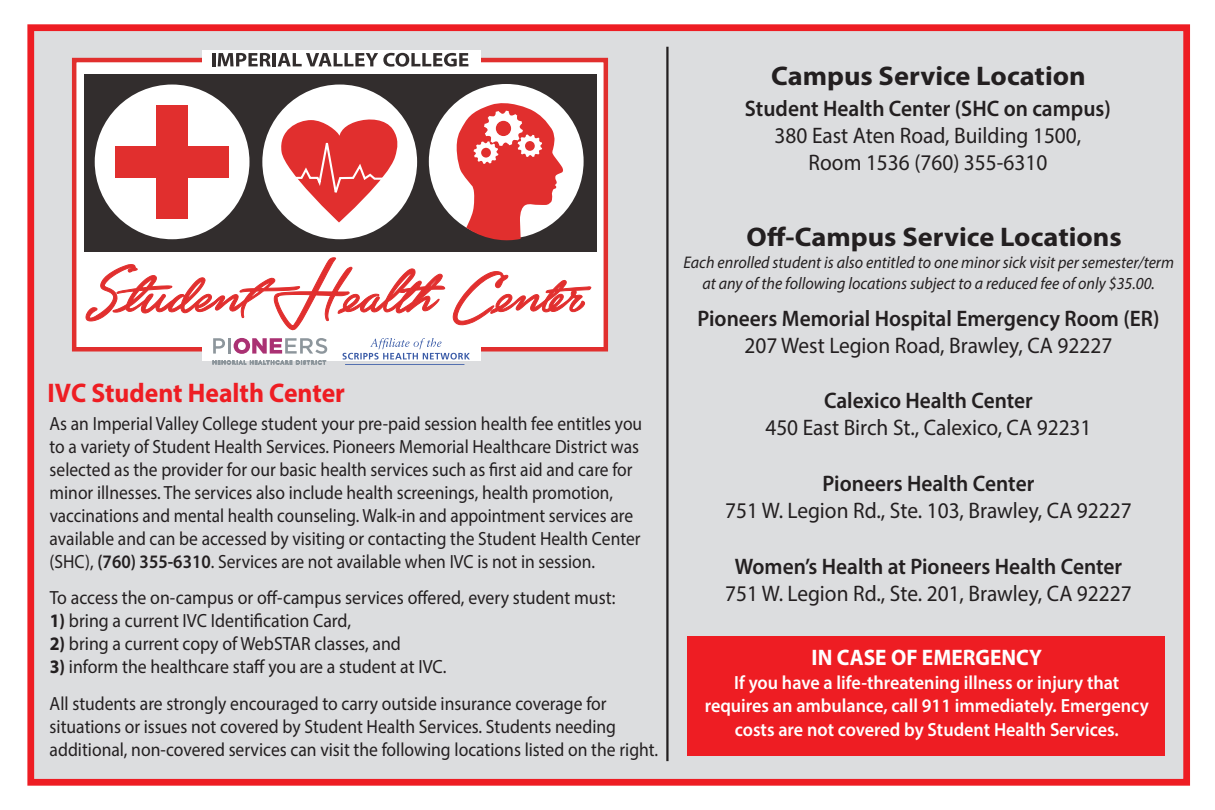
<style>
.page{position:relative;width:1215px;height:810px;background:#fff}
.page>*{position:absolute;margin:0;border:0;box-sizing:border-box;transform-origin:0 0}
.t1{font:700 27px "Myriad Pro";color:#231f20;scale:1.05 1}
.t2{font:700 27px "Myriad Pro";color:#ee1d23;scale:.95 1}
.t3{font:22.5px/27px "Myriad Pro";color:#231f20;text-align:center;scale:.95 1}
.t4{font:600 22.5px "Myriad Pro";color:#231f20;scale:.95 1}
.t5{font:700 22.5px "Myriad Pro";color:#fff;scale:.95 1}
.t6{font:19.12px/22.9px "Myriad Pro";color:#231f20;scale:.91 1}
.t7{font:19.12px/36.4px "Myriad Pro";color:#231f20;scale:.93 1}
.t8{font:19.12px/22.9px "Myriad Pro";color:#231f20;scale:.92 1}
.t9{font:600 19.12px/23.4px "Myriad Pro";color:#fff;text-align:center;scale:.95 1}
.t10{font:italic 16.88px/21.2px "Myriad Pro";color:#231f20;text-align:center;scale:.95 1}
.s1{font-weight:600}
.s2{font-weight:700}
</style>
<div class="page">
<div style="left:34px;top:31px;width:1149px;height:748px;background:#dcdddf"></div>
<div style="left:27px;top:24px;width:1163px;height:762px;border:7px solid #ee1d23"></div>
<div style="left:688px;top:636px;width:477px;height:120px;background:#ee1d23"></div>
<div style="left:74px;top:60px;width:532px;height:289px;background:#fff"></div>
<div style="left:72px;top:58px;width:536px;height:294px;border:4px solid #e12f2e"></div>
<div style="left:84px;top:74px;width:512px;height:178px;background:#322d2d"></div>
<div style="left:95px;top:85px;width:154px;height:154px;background:#fff;border-radius:50%"></div>
<div style="left:115px;top:146px;width:114px;height:32px;background:#e12f2e"></div>
<div style="left:156px;top:105px;width:32px;height:114px;background:#e12f2e"></div>
<div style="left:262px;top:85px;width:155px;height:154px;background:#fff;border-radius:50%"></div>
<svg style="left:278px;top:119px;width:121px;height:103px"></svg>
<div style="left:429px;top:84px;width:155px;height:155px;background:#fff;border-radius:50%"></div>
<svg style="left:453px;top:99px;width:110px;height:142px"></svg>
<div style="left:496px;top:121px;width:15px;height:15px;background:#e12f2e;border-radius:50%"></div>
<div style="left:525px;top:141px;width:10px;height:10px;background:#e12f2e;border-radius:50%"></div>
<div style="left:481px;top:148px;width:10px;height:10px;background:#e12f2e;border-radius:50%"></div>
<div style="left:202px;top:340px;width:279px;height:21px;background:#fff"></div>
<div style="left:202px;top:50px;width:279px;height:21px;background:#fff"></div>
<svg style="left:212px;top:53px;width:256px;height:14px"></svg>
<svg style="left:86px;top:257px;width:359px;height:73px"></svg>
<svg style="left:453px;top:271px;width:138px;height:54px"></svg>
<svg style="left:343px;top:338px;width:127px;height:22px"></svg>
<hr style="left:345px;top:364px;width:119px;height:1px;background:#3a5ba7">
<svg style="left:213px;top:338px;width:12px;height:16px"></svg>
<hr style="left:228px;top:338px;width:3px;height:16px;background:#8d969c">
<svg style="left:234px;top:338px;width:93px;height:16px"></svg>
<svg style="left:213px;top:360px;width:113px;height:4px"></svg>
<hr style="left:666px;top:47px;width:3px;height:714px;background:#231f20">
<h1 class="t2" style="left:48px;top:383px;width:315px">IVC Student Health Center</h1>
<p class="t6" style="left:50px;top:414px;width:653px">As an Imperial Valley College student your pre-paid session health fee entitles you to a variety of Student Health Services. Pioneers Memorial Healthcare District was selected as the provider for our basic health services such as first aid and care for minor illnesses. The services also include health screenings, health promotion, vaccinations and mental health counseling. Walk-in and appointment services are available and can be accessed by visiting or contacting the Student Health Center (SHC), <span class="s1">(760) 355-6310</span>. Services are not available when IVC is not in session.</p>
<p class="t7" style="left:50px;top:581px;width:610px">To access the on-campus or off-campus services offered, every student must:</p>
<p class="t7" style="left:50px;top:604px;width:326px"><span class="s2">1)</span> bring a current IVC Identification Card,</p>
<p class="t7" style="left:50px;top:627px;width:379px"><span class="s2">2)</span> bring a current copy of WebSTAR classes, and</p>
<p class="t7" style="left:50px;top:650px;width:600px"><span class="s2">3)</span> inform the healthcare staff you are a student at IVC.<br>All students are strongly encouraged to carry outside insurance coverage for</p>
<p class="t8" style="left:50px;top:716px;width:663px">situations or issues not covered by Student Health Services. Students needing additional, non-covered services can visit the following locations listed on the right.</p>
<h1 class="t1" style="left:771px;top:65px;width:301px">Campus Service Location</h1>
<p class="t4" style="left:745px;top:100px;width:387px">Student Health Center (SHC on campus)</p>
<p class="t3" style="left:775px;top:124px;width:324px">380 East Aten Road, Building 1500,<br>Room 1536 (760) 355-6310</p>
<h1 class="t1" style="left:746px;top:227px;width:359px">Off-Campus Service Locations</h1>
<p class="t10" style="left:683px;top:253px;width:518px">Each enrolled student is also entitled to one minor sick visit per semester/term at any of the following locations subject to a reduced fee of only $35.00.</p>
<p class="t4" style="left:697px;top:310px;width:488px">Pioneers Memorial Hospital Emergency Room (ER)</p>
<p class="t3" style="left:745px;top:333px;width:389px">207 West Legion Road, Brawley, CA 92227</p>
<p class="t4" style="left:824px;top:392px;width:221px">Calexico Health Center</p>
<p class="t3" style="left:765px;top:416px;width:345px">450 East Birch St., Calexico, CA 92231</p>
<p class="t4" style="left:823px;top:475px;width:224px">Pioneers Health Center</p>
<p class="t3" style="left:725px;top:499px;width:430px">751 W. Legion Rd., Ste. 103, Brawley, CA 92227</p>
<p class="t4" style="left:735px;top:558px;width:409px">Women’s Health at Pioneers Health Center</p>
<p class="t3" style="left:725px;top:582px;width:430px">751 W. Legion Rd., Ste. 201, Brawley, CA 92227</p>
<p class="t5" style="left:812px;top:649px;width:244px">IN CASE OF EMERGENCY</p>
<p class="t9" style="left:705px;top:673px;width:469px">If you have a life-threatening illness or injury that requires an ambulance, call 911 immediately. Emergency costs are not covered by Student Health Services.</p>
</div>
